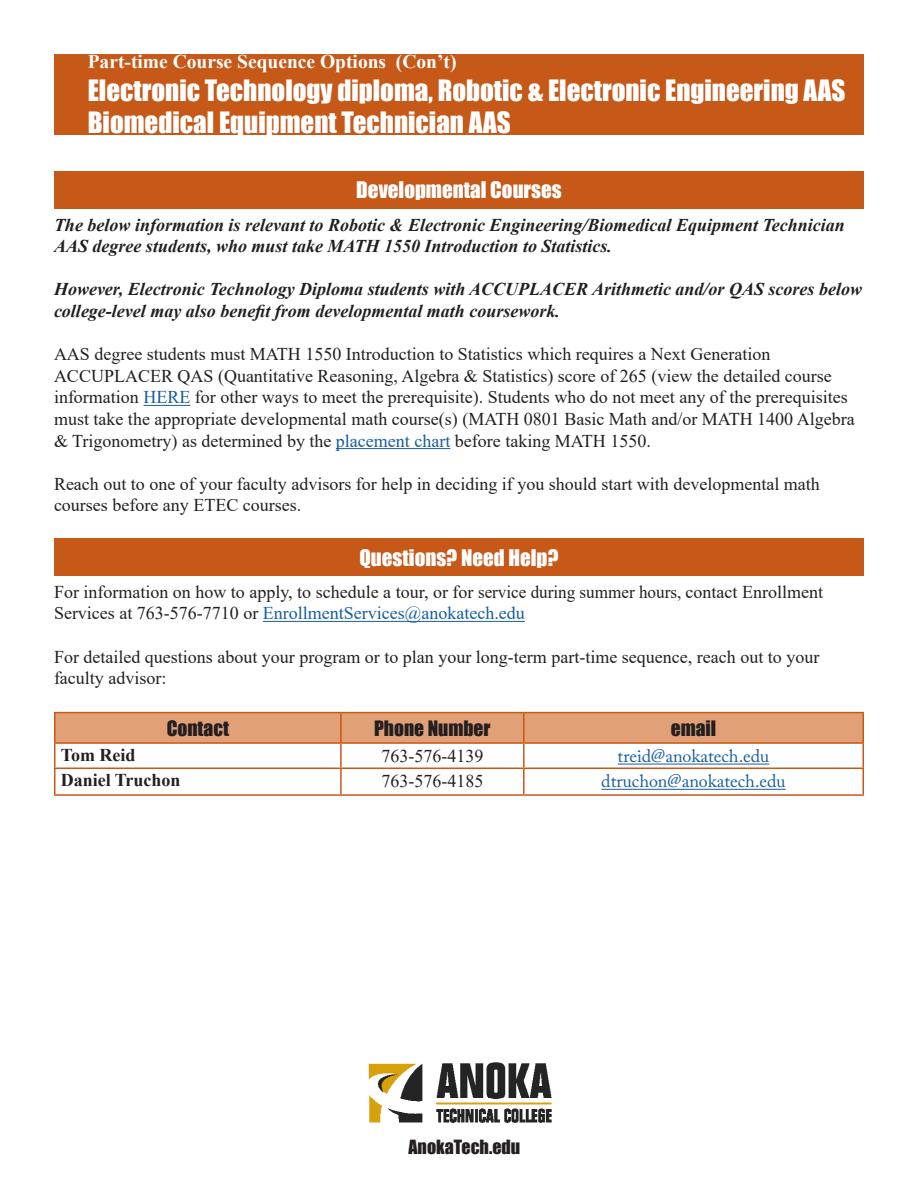
<style>
.page{position:relative;width:918px;height:1188px;background:#fff}
.page>*{position:absolute;margin:0;border:0;box-sizing:border-box;transform-origin:0 0}
.OTHER_List_Paragraph{font:27px "Impact";color:#fff}
.t1{font:21px "Impact";color:#fff}
.OTHER_List_Paragraph-2{font:700 19.5px "Times New Roman";color:#fff}
.OTHER_List_Paragraph-3{font:19.5px "Impact";color:#231f20}
.body_first{font:18px/21.6px "Times New Roman";color:#231f20}
.body_first-2{font:italic 700 18px/21.6px "Times New Roman";color:#231f20}
.Tab_course{font:18px/21.6px "Times New Roman";color:#231f20}
.Tab_course-2{font:18px "Adobe Caslon Pro";color:#175d9e}
.Tab_course-3{font:700 18px "Times New Roman";color:#231f20}
.t2{font:18px "Impact";color:#231f20}
.s1{color:#175d9e}
</style>
<div class="page">
<img style="left:368px;top:1062px;width:184px;height:61px">
<hr style="left:143px;top:405px;width:47px;height:1px;background:#175d9e">
<hr style="left:336px;top:448px;width:114px;height:1px;background:#175d9e">
<hr style="left:263px;top:621px;width:262px;height:1px;background:#175d9e">
<div style="left:54px;top:171px;width:810px;height:38px;background:#c65818"></div>
<div style="left:54px;top:538px;width:810px;height:38px;background:#c65818"></div>
<div style="left:56px;top:713px;width:806px;height:29px;background:#e2a076"></div>
<hr style="left:54px;top:713px;width:2px;height:29px;background:#c65818">
<hr style="left:54px;top:712px;width:287px;height:1px;background:#c65818">
<hr style="left:341px;top:712px;width:183px;height:1px;background:#c65818">
<hr style="left:524px;top:712px;width:340px;height:1px;background:#c65818">
<hr style="left:340px;top:713px;width:2px;height:29px;background:#c65818">
<hr style="left:523px;top:713px;width:2px;height:29px;background:#c65818">
<hr style="left:862px;top:713px;width:2px;height:29px;background:#c65818">
<hr style="left:54px;top:744px;width:2px;height:24px;background:#c65818">
<hr style="left:54px;top:769px;width:2px;height:25px;background:#c65818">
<hr style="left:54px;top:742px;width:287px;height:2px;background:#c65818">
<hr style="left:341px;top:742px;width:183px;height:2px;background:#c65818">
<hr style="left:524px;top:742px;width:340px;height:2px;background:#c65818">
<hr style="left:340px;top:744px;width:2px;height:24px;background:#c65818">
<hr style="left:523px;top:744px;width:2px;height:24px;background:#c65818">
<hr style="left:862px;top:744px;width:2px;height:24px;background:#c65818">
<hr style="left:340px;top:769px;width:2px;height:25px;background:#c65818">
<hr style="left:523px;top:769px;width:2px;height:25px;background:#c65818">
<hr style="left:862px;top:769px;width:2px;height:25px;background:#c65818">
<hr style="left:54px;top:768px;width:287px;height:1px;background:#c65818">
<hr style="left:341px;top:768px;width:183px;height:1px;background:#c65818">
<hr style="left:524px;top:768px;width:340px;height:1px;background:#c65818">
<hr style="left:54px;top:794px;width:287px;height:2px;background:#c65818">
<hr style="left:341px;top:794px;width:183px;height:2px;background:#c65818">
<hr style="left:524px;top:794px;width:340px;height:2px;background:#c65818">
<hr style="left:618px;top:764px;width:151px;height:1px;background:#175d9e">
<hr style="left:601px;top:789px;width:185px;height:1px;background:#175d9e">
<div style="left:54px;top:54px;width:810px;height:81px;background:#c65818"></div>
<p class="OTHER_List_Paragraph-2" style="left:88px;top:48px;width:370px">Part-time Course Sequence Options (Con’t)</p>
<p class="OTHER_List_Paragraph" style="left:88px;top:69px;width:759px">Electronic Technology diploma, Robotic &amp; Electronic Engineering AAS</p>
<p class="OTHER_List_Paragraph" style="left:88px;top:102px;width:425px">Biomedical Equipment Technician AAS</p>
<p class="t1" style="left:356px;top:174px;width:207px">Developmental Courses</p>
<p class="body_first-2" style="left:54px;top:213px;width:792px">The below information is relevant to Robotic &amp; Electronic Engineering/Biomedical Equipment Technician<br>AAS degree students, who must take MATH 1550 Introduction to Statistics.</p>
<p class="body_first-2" style="left:54px;top:278px;width:810px">However, Electronic Technology Diploma students with ACCUPLACER Arithmetic and/or QAS scores below college-level may also benefit from developmental math coursework.</p>
<p class="body_first" style="left:54px;top:343px;width:802px">AAS degree students must MATH 1550 Introduction to Statistics which requires a Next Generation ACCUPLACER QAS (Quantitative Reasoning, Algebra &amp; Statistics) score of 265 (view the detailed course information <span class="s1">HERE</span> for other ways to meet the prerequisite). Students who do not meet any of the prerequisites must take the appropriate developmental math course(s) (MATH 0801 Basic Math and/or MATH 1400 Algebra &amp; Trigonometry) as determined by the <span class="s1">placement chart</span> before taking MATH 1550.</p>
<p class="body_first" style="left:54px;top:472px;width:767px">Reach out to one of your faculty advisors for help in deciding if you should start with developmental math courses before any ETEC courses.</p>
<p class="t1" style="left:359px;top:541px;width:201px">Questions? Need Help?</p>
<p class="Tab_course" style="left:54px;top:580px;width:771px">For information on how to apply, to schedule a tour, or for service during summer hours, contact Enrollment<br>Services at 763-576-7710 or <span class="s1">EnrollmentServices@anokatech.edu</span></p>
<p class="Tab_course" style="left:54px;top:645px;width:767px">For detailed questions about your program or to plan your long-term part-time sequence, reach out to your faculty advisor:</p>
<p class="OTHER_List_Paragraph-3" style="left:167px;top:713px;width:64px">Contact</p>
<p class="OTHER_List_Paragraph-3" style="left:374px;top:713px;width:118px">Phone Number</p>
<p class="OTHER_List_Paragraph-3" style="left:671px;top:713px;width:47px">email</p>
<p class="Tab_course-3" style="left:61px;top:742px;width:76px">Tom Reid</p>
<p class="Tab_course" style="left:381px;top:744px;width:103px">763-576-4139</p>
<p class="Tab_course-2" style="left:618px;top:746px;width:153px">treid@anokatech.edu</p>
<p class="Tab_course-3" style="left:61px;top:767px;width:121px">Daniel Truchon</p>
<p class="Tab_course" style="left:381px;top:769px;width:103px">763-576-4185</p>
<p class="Tab_course-2" style="left:601px;top:771px;width:186px">dtruchon@anokatech.edu</p>
<p class="t2" style="left:409px;top:1133px;width:113px">AnokaTech.edu</p>
</div>
